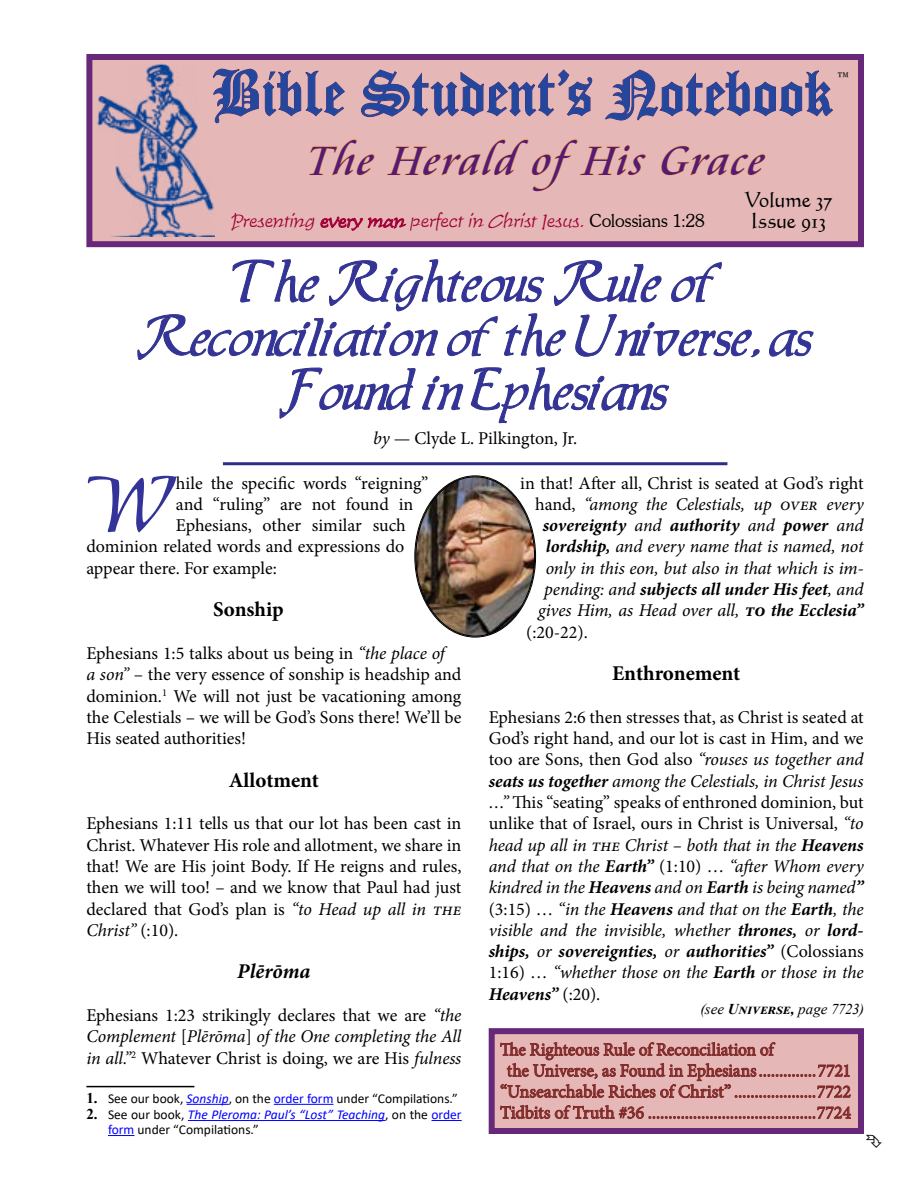
<style>
.page{position:relative;width:918px;height:1188px;background:#fff}
.page>*{position:absolute;margin:0;border:0;box-sizing:border-box;transform-origin:0 0}
.t1{font:73.8px "Allure SSK";color:#339}
.t2{font:69px "Cloister Black BT";color:#24479e}
.t3{font:54px/54px "Allure SSK";letter-spacing:-.02em;color:#339;text-align:center;scale:.96 1}
.t4{font:italic 45px "Cataneo BT";color:#541b74}
.t5{font:700 21px "Minion Pro";color:#000}
.t6{font:21px "Calligraphic 421 BT Roman B";letter-spacing:-.005em;color:#000}
.t7{font:italic 700 21px "Minion Pro";color:#000}
.t8{font:18px/21.3px "Minion Pro";color:#000;text-align:justify}
.t9{font:italic 18px/21.3px "Minion Pro";letter-spacing:-.01em;color:#000;text-align:justify}
.t10{font:18px "Minion Pro";letter-spacing:-.005em;color:#812b2a}
.t11{font:18px "Minion Pro";letter-spacing:-.005em;color:#812b2a;scale:.96 1}
.t12{font:italic 700 18px "Minion Pro";color:#000}
.t13{font:italic 18px "Time Scr D Ligh";color:#a20037}
.t14{font:300 18px "Souvenir IT Cby BT";color:#000}
.t15{font:italic 15px "Times New Roman";letter-spacing:-.005em;color:#000}
.t16{font:13.5px/15px "Calibri";color:#000}
.s1{font-family:"Souvenir IT Cby BT";font-weight:300;font-style:normal;color:#000}
.s2{font-style:italic}
.s3{font-family:"Times New Roman";font-weight:700;font-size:15px}
.s4{font-style:italic;color:#00f}
.s5{color:#00f}
.s6{font-style:normal}
.s7{font-weight:400}
.s8{font-weight:700}
</style>
<div class="page">
<div style="left:86px;top:54px;width:778px;height:193px;background:#e5b8b7;border:6px solid #672879"></div>
<svg style="left:215px;top:68px;width:130px;height:56px"></svg>
<svg style="left:361px;top:69px;width:232px;height:48px"></svg>
<svg style="left:605px;top:69px;width:228px;height:52px"></svg>
<svg style="left:308px;top:138px;width:67px;height:38px"></svg>
<svg style="left:386px;top:138px;width:260px;height:54px"></svg>
<svg style="left:661px;top:145px;width:105px;height:31px"></svg>
<svg style="left:320px;top:216px;width:87px;height:15px"></svg>
<img style="left:97px;top:64px;width:118px;height:172px">
<div style="left:492px;top:1031px;width:369px;height:100px;background:#e5b8b7"></div>
<svg style="left:500px;top:1042px;width:351px;height:56px"></svg>
<svg style="left:500px;top:1105px;width:351px;height:14px"></svg>
<div style="left:489px;top:1028px;width:375px;height:106px;border:6px solid #672879"></div>
<hr style="left:86px;top:1086px;width:108px;height:1px;background:#000">
<hr style="left:187px;top:1104px;width:42px;height:1px;background:#00f">
<hr style="left:274px;top:1104px;width:59px;height:1px;background:#00f">
<hr style="left:188px;top:1120px;width:197px;height:1px;background:#00f">
<hr style="left:432px;top:1120px;width:30px;height:1px;background:#00f">
<svg style="left:108px;top:1135px;width:26px;height:1px"></svg>
<hr style="left:223px;top:462px;width:504px;height:3px;background:#2b3086">
<img style="left:415px;top:477px;width:120px;height:160px">
<svg style="left:137px;top:259px;width:623px;height:101px"></svg>
<svg style="left:769px;top:330px;width:45px;height:27px"></svg>
<svg style="left:279px;top:367px;width:137px;height:52px"></svg>
<svg style="left:422px;top:376px;width:42px;height:35px"></svg>
<svg style="left:470px;top:367px;width:199px;height:57px"></svg>
<h2 class="t2" style="left:212px;top:51px;width:621px">Bible Student’s Notebook</h2>
<p class="t14" style="left:836px;top:67px;width:16px">™</p>
<h3 class="t4" style="left:305px;top:132px;width:469px">The Herald ofHis Grace</h3>
<p class="t6" style="left:745px;top:186px;width:89px">Volume 37</p>
<p class="t13" style="left:231px;top:211px;width:476px">Presenting every man perfect in Christ Jesus. <span class="s1">C o l o s s i a n s 1: 2 8</span></p>
<p class="t6" style="left:751px;top:207px;width:77px">Issue 913</p>
<h3 class="t3" style="left:137px;top:260px;width:706px">The Righteous Rule of<br>Reconciliation of the Universe, as<br>Found in Ephesians</h3>
<p class="t8" style="left:373px;top:428px;width:205px"><span class="s2">by</span> — Clyde L. Pilkington, Jr.</p>
<h1 class="t1" style="left:86px;top:474px;width:91px">W</h1>
<p class="t8" style="left:176px;top:472px;width:254px">hile the specific words “reigning”</p>
<p class="t8" style="left:176px;top:494px;width:239px">and “ruling” are not found in</p>
<p class="t8" style="left:176px;top:515px;width:231px">Ephesians, other similar such</p>
<p class="t8" style="left:86px;top:536px;width:320px">dominion related words and expressions do</p>
<p class="t8" style="left:86px;top:557px;width:192px">appear there. For example:</p>
<p class="t5" style="left:213px;top:595px;width:72px">Sonship</p>
<p class="t8" style="left:86px;top:643px;width:377px;text-align:left">Ephesians 1:5 talks about us being in <span class="s2">“the place of<br>a son”</span> – the very essence of sonship is headship and dominion.<sup>1</sup> We will not just be vacationing among the Celestials – we will be God’s Sons there! We’ll be His seated authorities!</p>
<p class="t5" style="left:229px;top:765px;width:92px">Allotment</p>
<p class="t8" style="left:86px;top:813px;width:377px">Ephesians 1:11 tells us that our lot has been cast in Christ. Whatever His role and allotment, we share in that! We are His joint Body. If He reigns and rules, then we will too! – and we know that Paul had just declared that God’s plan is <span class="s2">“to Head up all in the Christ”</span> (:10).</p>
<p class="t7" style="left:237px;top:957px;width:75px">Plērōma</p>
<p class="t8" style="left:86px;top:1005px;width:377px">Ephesians 1:23 strikingly declares that we are <span class="s2">“the Complement</span> [<span class="s2">Plērōma</span>] <span class="s2">of the One completing the All in all.”</span><sup>2</sup> Whatever Christ is doing, we are His <span class="s2">fulness</span></p>
<p class="t16" style="left:86px;top:1090px;width:373px"><span class="s3">1.</span> See our book, <span class="s4">Sonship</span>, on the <span class="s5">order form</span> under “Compilations.”</p>
<p class="t16" style="left:108px;top:1107px;width:355px;text-indent:-22px"><span class="s3">2.</span> See our book, <span class="s4">The Pleroma: Paul’s “Lost” Teaching</span>, on the <span class="s5">order form</span> under “Compilations.”</p>
<p class="t8" style="left:520px;top:472px;width:345px">in that! After all, Christ is seated at God’s right</p>
<p class="t9" style="left:535px;top:493px;width:330px"><span class="s6">hand,</span> “among the Celestials, up over every</p>
<p class="t12" style="left:543px;top:513px;width:323px">sovereignty <span class="s7">and</span> authority <span class="s7">and</span> power <span class="s7">and</span></p>
<p class="t9" style="left:546px;top:536px;width:320px"><span class="s8">lordship,</span> and every name that is named, not</p>
<p class="t9" style="left:546px;top:557px;width:320px">only in this eon, but also in that which is im-</p>
<p class="t12" style="left:544px;top:576px;width:321px"><span class="s7">pending: and</span> subjects all under His feet<span class="s7">, and</span></p>
<p class="t9" style="left:538px;top:600px;width:327px">gives Him, as Head over all, <span class="s8">to the Ecclesia”</span></p>
<p class="t8" style="left:526px;top:621px;width:63px">(:20-22).</p>
<p class="t5" style="left:612px;top:659px;width:130px">Enthronement</p>
<p class="t9" style="left:489px;top:706px;width:377px"><span class="s6">Ephesians 2:6 then stresses that, as Christ is seated at God’s right hand, and our lot is cast in Him, and we too are Sons, then God also</span> “rouses us together and <span class="s8">seats us together</span> among the Celestials, in Christ Jesus …” <span class="s6">This “seating” speaks of enthroned dominion, but unlike that of Israel, ours in Christ is Universal,</span> “to head up all in the Christ – both that in the <span class="s8">Heavens </span>and that on the <span class="s8">Earth”</span> <span class="s6">(1:10) …</span> “after Whom every kindred in the <span class="s8">Heavens</span> and on <span class="s8">Earth</span> is being named<span class="s8">” </span><span class="s6">(3:15) …</span> “in the <span class="s8">Heavens</span> and that on the <span class="s8">Earth</span>, the visible and the invisible, whether <span class="s8">thrones,</span> or <span class="s8">lord&shy;ships,</span> or <span class="s8">sovereignties,</span> or <span class="s8">authorities”</span> <span class="s6">(Colossians 1:16) …</span> “whether those on the <span class="s8">Earth</span> or those in the <span class="s8">Heavens”</span> <span class="s6">(:20).</span></p>
<p class="t15" style="left:700px;top:999px;width:165px">(see <span class="s8">Universe,</span> page 7723)</p>
<p class="t11" style="left:500px;top:1038px;width:286px">The Righteous Rule of Reconciliation of</p>
<p class="t11" style="left:507px;top:1059px;width:360px">the Universe, as Found in Ephesians..............7721</p>
<p class="t10" style="left:500px;top:1080px;width:353px">“Unsearchable Riches of Christ” ....................7722</p>
<p class="t10" style="left:500px;top:1101px;width:353px">Tidbits of Truth #36 .........................................7724</p>
</div>
